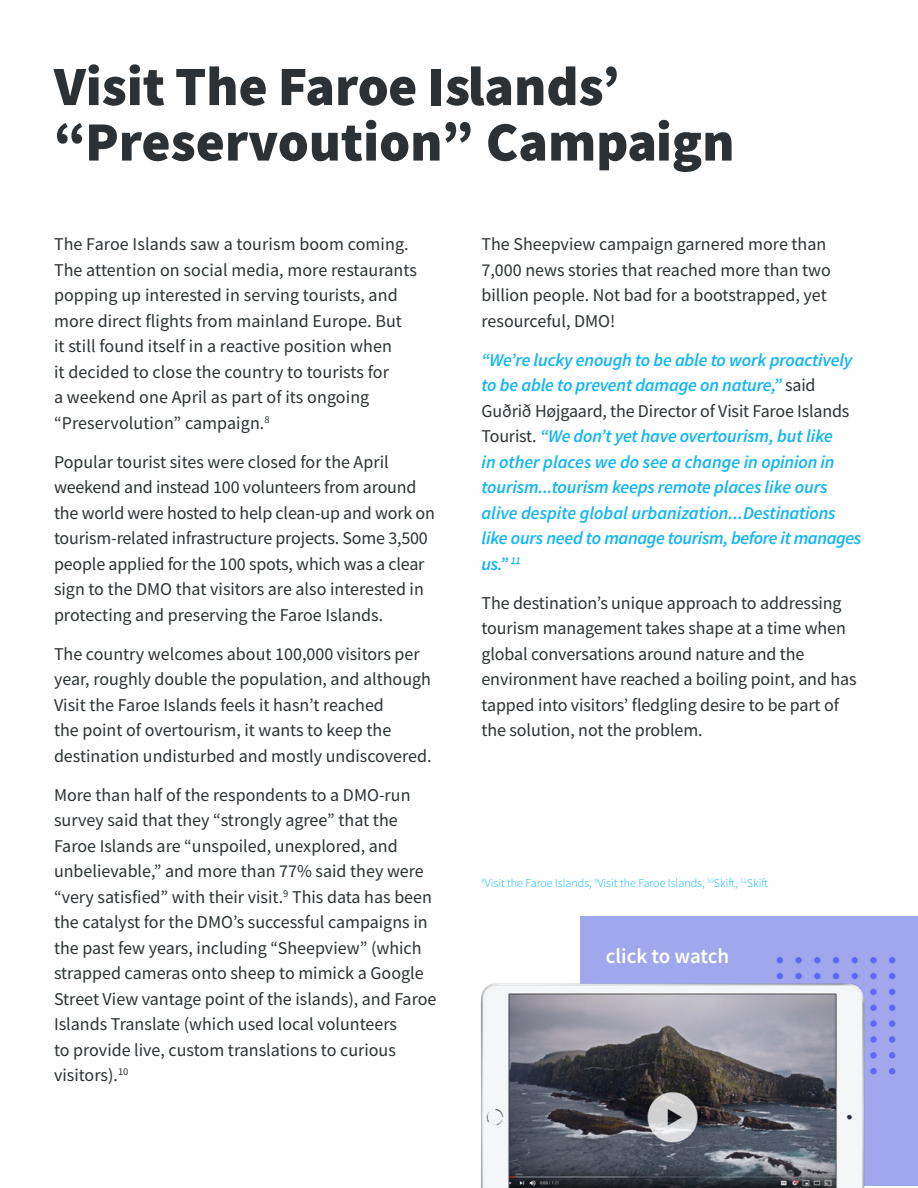
<style>
.page{position:relative;width:918px;height:1188px;background:#fff}
.page>*{position:absolute;margin:0;border:0;box-sizing:border-box;transform-origin:0 0}
.t1{font:55.5px/55.5px "Source Sans Variable";color:#2b3134}
.t2{font:600 21px "Source Sans Pro";color:#fff}
.t3{font:18px/25.5px "Source Sans Pro";color:#2b3134}
.t4{font:italic 600 18px/25.5px "Source Sans Pro";letter-spacing:-.01em;color:#10b5f5}
.t5{font:300 12px "Source Sans Pro";color:#10b5f5}
.s1{font-weight:400;font-style:normal;color:#2b3134}
</style>
<div class="page">
<div style="left:580px;top:916px;width:338px;height:270px;background:#a0a7ec"></div>
<svg style="left:777px;top:957px;width:6px;height:6px"></svg>
<div style="left:795px;top:957px;width:7px;height:6px;background:#6067f3;border-radius:50%"></div>
<div style="left:814px;top:957px;width:7px;height:6px;background:#6067f3;border-radius:50%"></div>
<svg style="left:833px;top:957px;width:6px;height:6px"></svg>
<svg style="left:852px;top:957px;width:6px;height:6px"></svg>
<div style="left:870px;top:957px;width:7px;height:6px;background:#6067f3;border-radius:50%"></div>
<svg style="left:889px;top:957px;width:6px;height:6px"></svg>
<div style="left:795px;top:973px;width:7px;height:6px;background:#6067f3;border-radius:50%"></div>
<div style="left:814px;top:973px;width:7px;height:6px;background:#6067f3;border-radius:50%"></div>
<div style="left:870px;top:973px;width:7px;height:6px;background:#6067f3;border-radius:50%"></div>
<img style="left:481px;top:974px;width:415px;height:214px">
<h1 class="t1" style="left:54px;top:59px;width:682px">Visit The Faroe Islands’ “Preservoution” Campaign</h1>
<p class="t3" style="left:54px;top:231px;width:364px">The Faroe Islands saw a tourism boom coming.<br>The attention on social media, more restaurants popping up interested in serving tourists, and more direct flights from mainland Europe. But it still found itself in a reactive position when<br>it decided to close the country to tourists for<br>a weekend one April as part of its ongoing “Preservolution” campaign.<sup>8</sup></p>
<p class="t3" style="left:54px;top:449px;width:383px">Popular tourist sites were closed for the April weekend and instead 100 volunteers from around the world were hosted to help clean-up and work on tourism-related infrastructure projects. Some 3,500 people applied for the 100 spots, which was a clear sign to the DMO that visitors are also interested in protecting and preserving the Faroe Islands.</p>
<p class="t3" style="left:54px;top:641px;width:379px">The country welcomes about 100,000 visitors per year, roughly double the population, and although Visit the Faroe Islands feels it hasn’t reached<br>the point of overtourism, it wants to keep the destination undisturbed and mostly undiscovered.</p>
<p class="t3" style="left:54px;top:782px;width:384px">More than half of the respondents to a DMO-run survey said that they “strongly agree” that the Faroe Islands are “unspoiled, unexplored, and unbelievable,” and more than 77% said they were “very satisfied” with their visit.<sup>9</sup> This data has been the catalyst for the DMO’s successful campaigns in the past few years, including “Sheepview” (which strapped cameras onto sheep to mimick a Google Street View vantage point of the islands), and Faroe Islands Translate (which used local volunteers<br>to provide live, custom translations to curious visitors).<sup>10</sup></p>
<p class="t3" style="left:482px;top:231px;width:351px">The Sheepview campaign garnered more than 7,000 news stories that reached more than two billion people. Not bad for a bootstrapped, yet resourceful, DMO!</p>
<p class="t4" style="left:482px;top:347px;width:381px">“We’re lucky enough to be able to work proactively to be able to prevent damage on nature,” <span class="s1">said Guðrið Højgaard, the Director of Visit Faroe Islands Tourist.</span> “We don’t yet have overtourism, but like<br>in other places we do see a change in opinion in tourism...tourism keeps remote places like ours alive despite global urbanization...Destinations like ours need to manage tourism, before it manages us.” <sup>11</sup></p>
<p class="t3" style="left:482px;top:590px;width:377px">The destination’s unique approach to addressing tourism management takes shape at a time when global conversations around nature and the environment have reached a boiling point, and has tapped into visitors’ fledgling desire to be part of the solution, not the problem.</p>
<p class="t5" style="left:482px;top:876px;width:288px"><sup>8</sup>Visit the Faroe Islands, <sup>9</sup>Visit the Faroe Islands, <sup>10</sup>Skift, <sup>11</sup>Skift</p>
<p class="t2" style="left:606px;top:942px;width:125px">click to watch</p>
</div>
